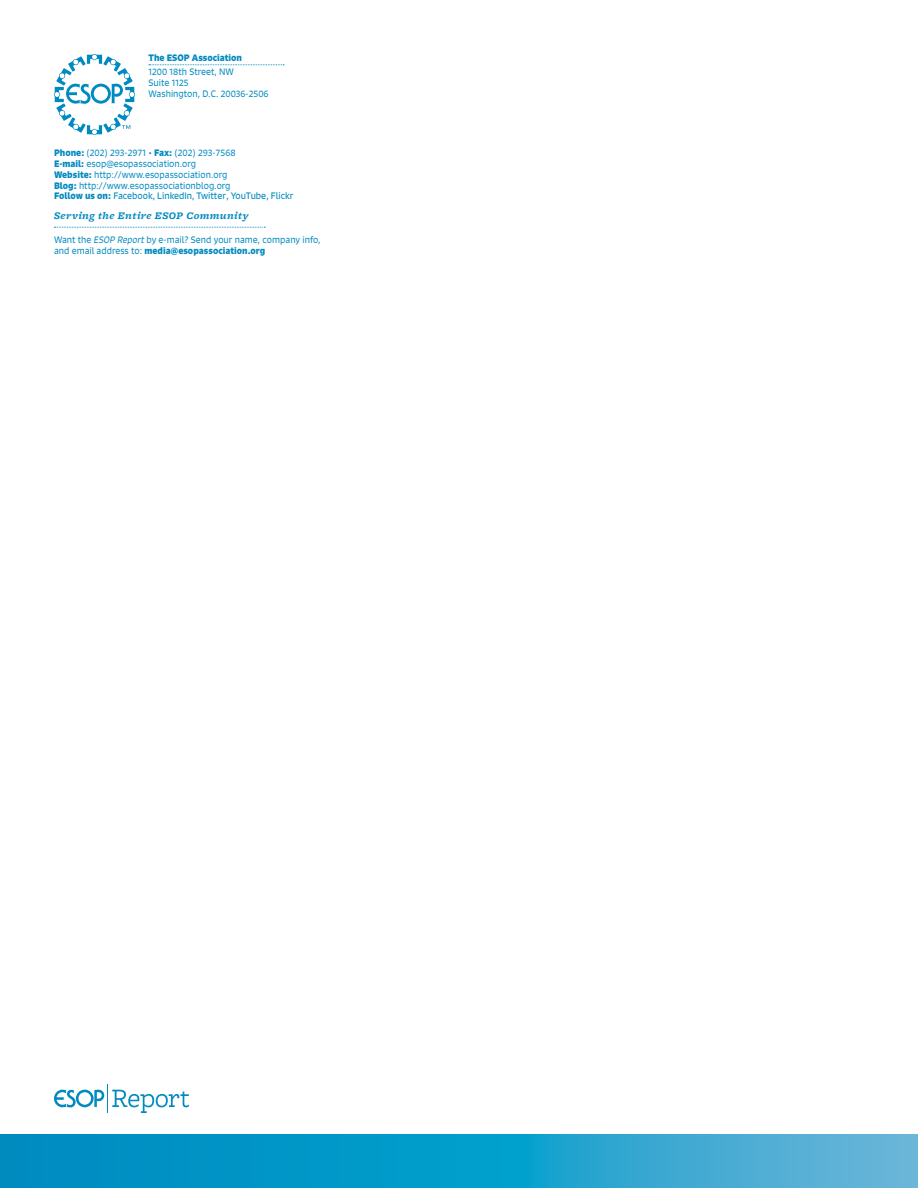
<style>
.page{position:relative;width:918px;height:1188px;background:#fff}
.page>*{position:absolute;margin:0;border:0;box-sizing:border-box;transform-origin:0 0}
.t1{font:italic 700 10.5px "Freight Micro Pro";letter-spacing:.035em;color:#008abf}
.t2{font:9px/10.8px "Signo";color:#008abf}
.t3{font:700 9px "Signo";color:#008abf}
.s1{font-weight:700}
.s2{font-style:inherit}
.s3{font-style:italic}
</style>
<div class="page">
<svg style="left:0;top:1134px;width:918px;height:54px;background:#1c9ecb"></svg>
<svg style="left:54px;top:1084px;width:135px;height:29px"></svg>
<svg style="left:54px;top:54px;width:81px;height:81px"></svg>
<svg style="left:54px;top:227px;width:211px;height:1px"></svg>
<svg style="left:149px;top:64px;width:135px;height:1px"></svg>
<p class="t3" style="left:148px;top:52px;width:95px">The ESOP Association</p>
<p class="t2" style="left:148px;top:67px;width:122px">1200 18th Street, NW<br>Suite 1125<br>Washington, D.C. 20036-2506</p>
<p class="t2" style="left:54px;top:147px;width:241px"><span class="s1">Phone:</span> (202) 293-2971 • <span class="s1">Fax:</span> (202) 293-7568<br><span class="s1">E-mail:</span> esop@esopassociation.org<br><span class="s1">Website:</span> http://www.esopassociation.org<br><span class="s1">Blog:</span> http://www.esopassociationblog.org<br><span class="s1">Follow us on:</span> <span class="s2">Facebook, LinkedIn, Twitter , YouTube, Flickr</span></p>
<p class="t1" style="left:54px;top:208px;width:196px">Serving the Entire ESOP Community</p>
<p class="t2" style="left:54px;top:234px;width:268px">Want the <span class="s3">ESOP Report</span> by e-mail? Send your name, company info, and email address to: <span class="s1">media@esopassociation.org</span></p>
</div>
